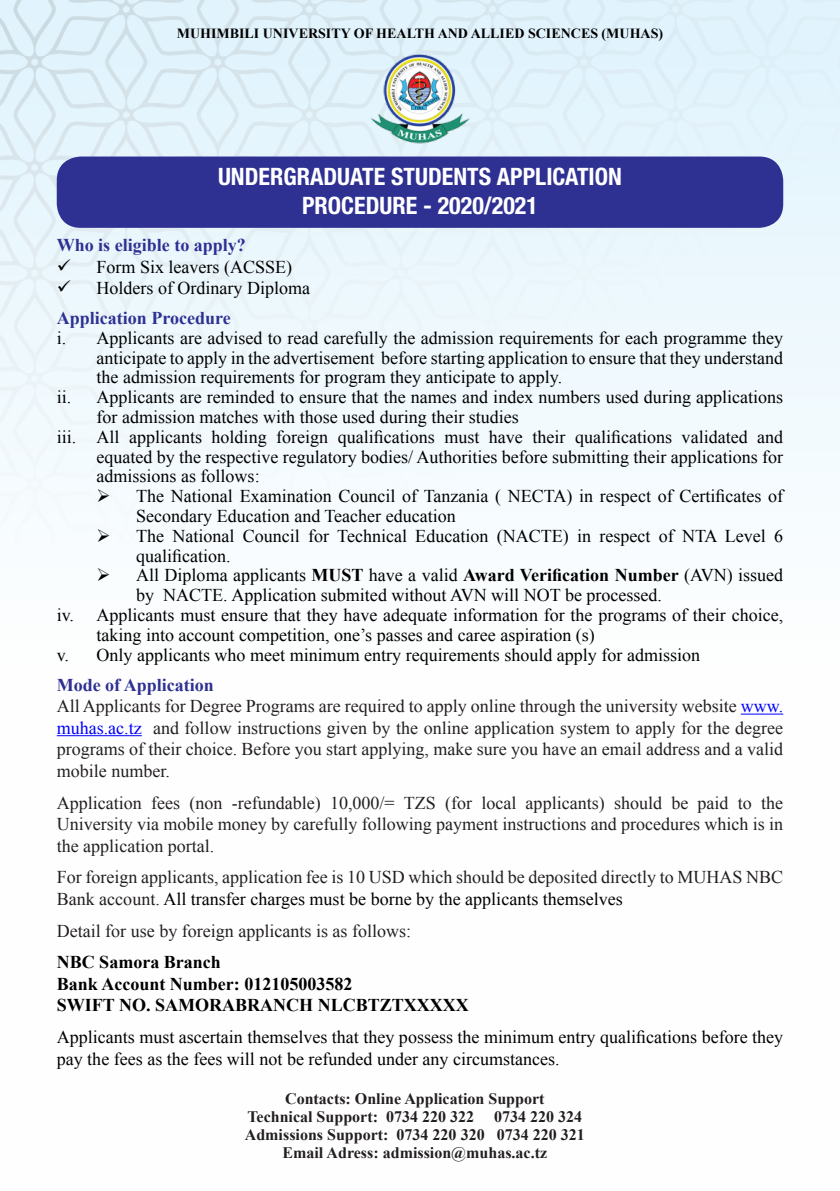
<style>
.page{position:relative;width:840px;height:1191px;background:#fff}
.page>*{position:absolute;margin:0;border:0;box-sizing:border-box;transform-origin:0 0}
.t1{font:700 condensed 24px/28.8px "Helvetica Neue";color:#fff;text-align:center}
.t2{font:18px/19.8px "Times New Roman";color:#000}
.t3{font:18px/21.6px "Times New Roman";color:#231f20}
.t4{font:700 18px/21.6px "Times New Roman";color:#000}
.t5{font:700 18px "Times New Roman";color:#2e3092}
.t6{font:700 16px/18px "Times New Roman";color:#231f20}
.t7{font:700 14px "Times New Roman";color:#000}
.s1{font-weight:700;color:#2e3092}
.s2{font-weight:700}
.s3{color:#00f}
.s4{color:#000}
</style>
<div class="page">
<img style="left:0;top:0;width:839px;height:737px">
<div style="left:57px;top:156px;width:725px;height:72px;background:#2e3092;border-radius:24px"></div>
<hr style="left:740px;top:713px;width:42px;height:1px;background:#00f">
<hr style="left:57px;top:735px;width:85px;height:1px;background:#00f">
<img style="left:367px;top:50px;width:105px;height:96px">
<svg style="left:71px;top:272px;width:18px;height:1px"></svg>
<svg style="left:71px;top:294px;width:18px;height:1px"></svg>
<svg style="left:57px;top:502px;width:18px;height:1px"></svg>
<svg style="left:111px;top:502px;width:18px;height:1px"></svg>
<svg style="left:57px;top:542px;width:18px;height:1px"></svg>
<svg style="left:111px;top:542px;width:18px;height:1px"></svg>
<svg style="left:57px;top:581px;width:18px;height:1px"></svg>
<svg style="left:111px;top:581px;width:18px;height:1px"></svg>
<p class="t7" style="left:177px;top:24px;width:487px">MUHIMBILI UNIVERSITY OF HEALTH AND ALLIED SCIENCES (MUHAS)</p>
<h1 class="t1" style="left:218px;top:162px;width:405px">UNDERGRADUATE STUDENTS APPLICATION<br>PROCEDURE - 2020/2021</h1>
<p class="t5" style="left:57px;top:232px;width:191px">Who is eligible to apply?</p>
<p class="t2" style="left:57px;top:256px;width:237px">✓ Form Six leavers (ACSSE)</p>
<p class="t2" style="left:57px;top:273px;width:255px;line-height:29.8px">✓ Holders of Ordinary Diploma<br><span class="s1">Application Procedure</span></p>
<p class="t2" style="left:57px;top:327px;width:727px">i. Applicants are advised to read carefully the admission requirements for each programme they</p>
<p class="t2" style="left:96px;top:347px;width:687px">anticipate to apply in the advertisement before starting application to ensure that they understand</p>
<p class="t2" style="left:96px;top:367px;width:467px">the admission requirements for program they anticipate to apply.</p>
<p class="t2" style="left:57px;top:387px;width:727px">ii. Applicants are reminded to ensure that the names and index numbers used during applications</p>
<p class="t2" style="left:96px;top:407px;width:423px">for admission matches with those used during their studies</p>
<p class="t2" style="left:57px;top:426px;width:727px">iii. All applicants holding foreign qualifications must have their qualifications validated and</p>
<p class="t2" style="left:96px;top:446px;width:687px">equated by the respective regulatory bodies/ Authorities before submitting their applications for</p>
<p class="t2" style="left:96px;top:466px;width:165px">admissions as follows:</p>
<p class="t2" style="left:136px;top:486px;width:648px;text-indent:-40px">➢ The National Examination Council of Tanzania ( NECTA) in respect of Certificates of<br>Secondary Education and Teacher education</p>
<p class="t2" style="left:136px;top:525px;width:648px;text-indent:-40px">➢ The National Council for Technical Education (NACTE) in respect of NTA Level 6 qualification.</p>
<p class="t2" style="left:96px;top:565px;width:687px">➢ All Diploma applicants <span class="s2">MUST</span> have a valid <span class="s2">Award Verification Number</span> (AVN) issued</p>
<p class="t2" style="left:136px;top:585px;width:527px">by NACTE. Application submited without AVN will NOT be processed.</p>
<p class="t2" style="left:57px;top:605px;width:727px">iv. Applicants must ensure that they have adequate information for the programs of their choice,</p>
<p class="t2" style="left:96px;top:624px;width:499px">taking into account competition, one’s passes and caree aspiration (s)</p>
<p class="t2" style="left:57px;top:644px;width:644px">v. Only applicants who meet minimum entry requirements should apply for admission</p>
<p class="t3" style="left:57px;top:673px;width:727px"><span class="s1">Mode of Application<br></span>All Applicants for Degree Programs are required to apply online through the university website <span class="s3">www. muhas.ac.tz</span> and follow instructions given by the online application system to apply for the degree programs of their choice. Before you start applying, make sure you have an email address and a valid mobile number.</p>
<p class="t3" style="left:57px;top:791px;width:727px;text-align:justify">Application fees (non -refundable) 10,000/= TZS (for local applicants) should be paid to the University via mobile money by carefully following payment instructions and procedures which is in the application portal.</p>
<p class="t3" style="left:57px;top:866px;width:727px">For foreign applicants, application fee is 10 USD which should be deposited directly to MUHAS NBC<br>Bank account. <span class="s4">All transfer charges must be borne by the applicants themselves</span></p>
<p class="t3" style="left:57px;top:919px;width:355px">Detail for use by foreign applicants is as follows:</p>
<p class="t4" style="left:57px;top:951px;width:413px">NBC Samora Branch<br>Bank Account Number: 012105003582<br>SWIFT NO. SAMORABRANCH NLCBTZTXXXXX</p>
<p class="t2" style="left:57px;top:1026px;width:727px;line-height:21.6px">Applicants must ascertain themselves that they possess the minimum entry qualifications before they pay the fees as the fees will not be refunded under any circumstances.</p>
<p class="t6" style="left:247px;top:1089px;width:298px;text-indent:38px">Contacts: Online Application Support<br>Technical Support: 0734 220 322</p>
<p class="t6" style="left:494px;top:1107px;width:89px">0734 220 324</p>
<p class="t6" style="left:245px;top:1125px;width:341px">Admissions Support: 0734 220 320 0734 220 321</p>
<p class="t6" style="left:282px;top:1143px;width:266px">Email Adress: admission@muhas.ac.tz</p>
</div>
